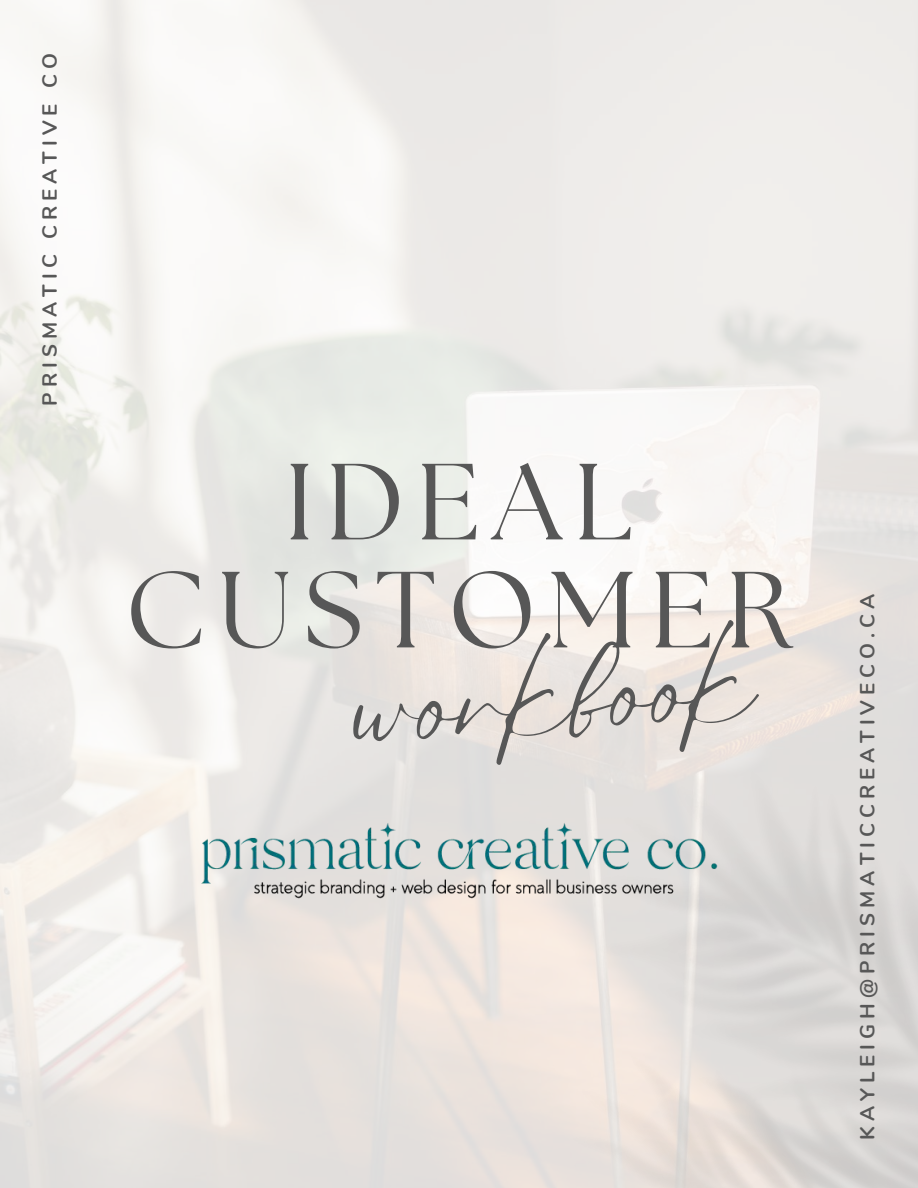
<style>
.page{position:relative;width:918px;height:1188px;background:#fff}
.page>*{position:absolute;margin:0;border:0;box-sizing:border-box;transform-origin:0 0}
.t1{font:121.65px "Eyesome Script";color:#575757}
.t2{font:108px/108px "The Seasons";letter-spacing:.115em;color:#575757;text-align:center}
.t3{font:700 20.4px "Nunito";letter-spacing:.245em;color:#575757}
</style>
<div class="page">
<img style="left:186px;top:807px;width:547px;height:111px">
<p class="t3" style="left:36px;top:406px;width:354px;rotate:-90deg">PRISMATIC CREATIVE CO</p>
<h2 class="t2" style="left:126px;top:455px;width:668px">IDEAL<br>CUSTOMER</h2>
<h1 class="t1" style="left:346px;top:630px;width:405px;rotate:-4deg">workbook</h1>
<p class="t3" style="left:854px;top:1140px;width:547px;rotate:-90deg">KAYLEIGH@PRISMATICCREATIVECO.CA</p>
</div>
